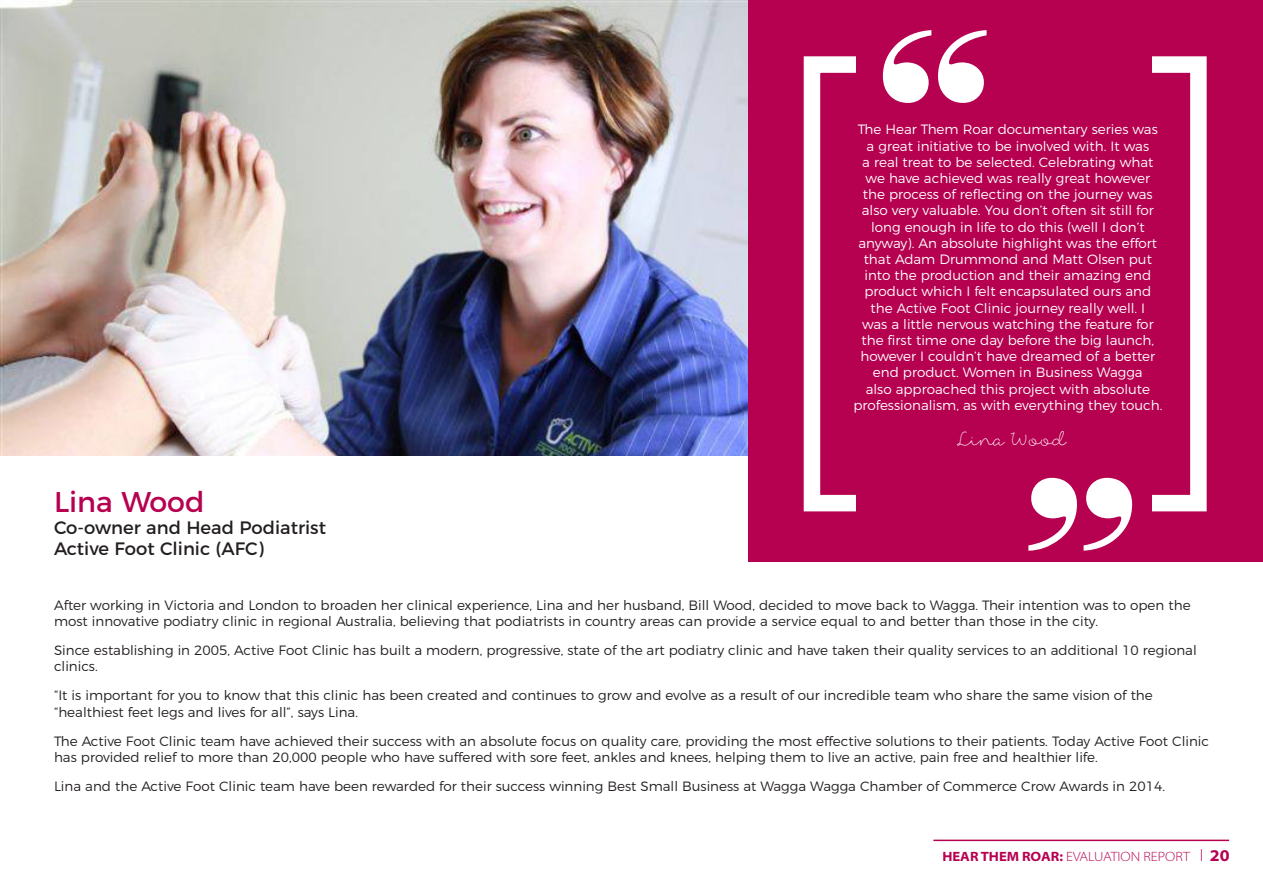
<style>
.page{position:relative;width:1263px;height:894px;background:#fff}
.page>*{position:absolute;margin:0;border:0;box-sizing:border-box;transform-origin:0 0}
.t1{font:28.5px "Montserrat";color:#b60050}
.t2{font:19.5px "foxinthesnow";color:#fff}
.t3{font:18px "Montserrat";color:#231f20}
.t4{font:300 13.5px/16.2px "Montserrat";color:#231f20}
.t5{font:300 13.5px/16.2px "Montserrat";color:#fff;text-align:center}
.t6{font:300 semi-expanded 13.5px "Myriad Pro";color:#b60050}
.s1{font-weight:700}
.s2{font-size:16.5px}
.s3{font-weight:700;font-size:16.5px}
</style>
<div class="page">
<hr style="left:933px;top:840px;width:296px;height:1px;background:#b60050">
<img style="left:0;top:0;width:748px;height:455px">
<div style="left:748px;top:0;width:515px;height:561px;background:#b60050"></div>
<div style="left:804px;top:56px;width:403px;height:455px;border:16px solid #fff"></div>
<div style="left:857px;top:478px;width:295px;height:44px;background:#b60050"></div>
<svg style="left:1028px;top:478px;width:104px;height:73px"></svg>
<div style="left:857px;top:44px;width:295px;height:45px;background:#b60050"></div>
<svg style="left:883px;top:30px;width:103px;height:73px"></svg>
<p class="t1" style="left:54px;top:479px;width:152px">Lina Wood</p>
<p class="t3" style="left:54px;top:513px;width:274px">Co-owner and Head Podiatrist</p>
<p class="t3" style="left:54px;top:534px;width:211px">Active Foot Clinic (AFC)</p>
<p class="t5" style="left:853px;top:120px;width:310px">The Hear Them Roar documentary series was a great initiative to be involved with. It was<br>a real treat to be selected. Celebrating what we have achieved was really great however the process of reflecting on the journey was also very valuable. You don’t often sit still for long enough in life to do this (well I don’t anyway). An absolute highlight was the effort that Adam Drummond and Matt Olsen put into the production and their amazing end product which I felt encapsulated ours and the Active Foot Clinic journey really well. I<br>was a little nervous watching the feature for the first time one day before the big launch, however I couldn’t have dreamed of a better end product. Women in Business Wagga<br>also approached this project with absolute professionalism, as with everything they touch.</p>
<p class="t2" style="left:956px;top:428px;width:109px">Lina Wood</p>
<p class="t4" style="left:54px;top:596px;width:1138px">After working in Victoria and London to broaden her clinical experience, Lina and her husband, Bill Wood, decided to move back to Wagga. Their intention was to open the most innovative podiatry clinic in regional Australia, believing that podiatrists in country areas can provide a service equal to and better than those in the city.</p>
<p class="t4" style="left:54px;top:641px;width:1144px">Since establishing in 2005, Active Foot Clinic has built a modern, progressive, state of the art podiatry clinic and have taken their quality services to an additional 10 regional clinics.</p>
<p class="t4" style="left:54px;top:686px;width:1100px">“It is important for you to know that this clinic has been created and continues to grow and evolve as a result of our incredible team who share the same vision of the “healthiest feet legs and lives for all”, says Lina.</p>
<p class="t4" style="left:54px;top:732px;width:1156px">The Active Foot Clinic team have achieved their success with an absolute focus on quality care, providing the most effective solutions to their patients. Today Active Foot Clinic has provided relief to more than 20,000 people who have suffered with sore feet, ankles and knees, helping them to live an active, pain free and healthier life.</p>
<p class="t4" style="left:54px;top:777px;width:1112px">Lina and the Active Foot Clinic team have been rewarded for their success winning Best Small Business at Wagga Wagga Chamber of Commerce Crow Awards in 2014.</p>
<p class="t6" style="left:942px;top:848px;width:289px"><span class="s1">HEAR THEM ROAR:</span> EVALUATION REPORT <span class="s2">l</span> <span class="s3">20</span></p>
</div>
